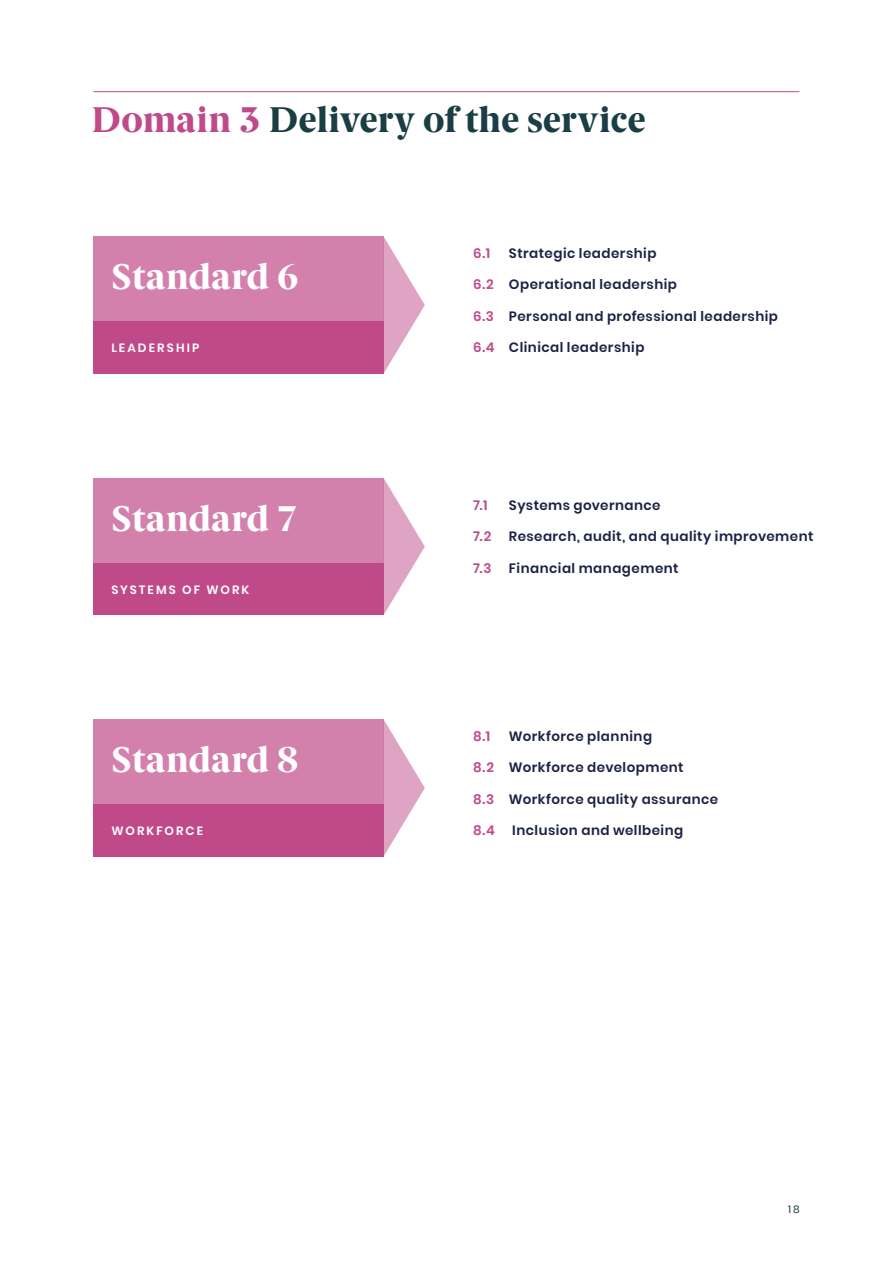
<style>
.page{position:relative;width:893px;height:1263px;background:#fff}
.page>*{position:absolute;margin:0;border:0;box-sizing:border-box;transform-origin:0 0}
.t1{font:800 36px "Berlingske Serif";letter-spacing:.02em;color:#fff}
.t2{font:800 36px "Berlingske Serif";letter-spacing:.005em;color:#193e44}
.t3{font:600 13.5px "Poppins";letter-spacing:.035em;color:#1c2244}
.t4{font:600 13.5px "Poppins";color:#c04a89}
.t5{font:600 12px "Poppins";letter-spacing:.175em;color:#fff}
.t6{font:10.5px "Poppins";color:#193e44}
.s1{color:#c04a89}
</style>
<div class="page">
<div style="left:94px;top:321px;width:290px;height:52px;background:#c04a89"></div>
<div style="left:94px;top:562px;width:290px;height:53px;background:#c04a89"></div>
<div style="left:94px;top:804px;width:290px;height:52px;background:#c04a89"></div>
<div style="left:94px;top:237px;width:290px;height:84px;background:#d380ac"></div>
<div style="left:94px;top:478px;width:290px;height:84px;background:#d380ac"></div>
<div style="left:94px;top:720px;width:290px;height:84px;background:#d380ac"></div>
<svg style="left:384px;top:237px;width:41px;height:136px"></svg>
<svg style="left:384px;top:479px;width:41px;height:135px"></svg>
<svg style="left:384px;top:720px;width:41px;height:136px"></svg>
<hr style="left:94px;top:91px;width:705px;height:1px;background:#c04a89">
<h1 class="t2" style="left:92px;top:93px;width:555px"><span class="s1">Domain 3</span> Delivery of the service</h1>
<h1 class="t1" style="left:111px;top:250px;width:189px">Standard 6</h1>
<p class="t5" style="left:111px;top:341px;width:90px">LEADERSHIP</p>
<h1 class="t1" style="left:111px;top:492px;width:189px">Standard 7</h1>
<p class="t5" style="left:111px;top:583px;width:140px">SYSTEMS OF WORK</p>
<h1 class="t1" style="left:111px;top:733px;width:189px">Standard 8</h1>
<p class="t5" style="left:111px;top:824px;width:93px">WORKFORCE</p>
<p class="t4" style="left:473px;top:245px;width:19px">6.1</p>
<p class="t3" style="left:509px;top:245px;width:149px">Strategic leadership</p>
<p class="t3" style="left:473px;top:277px;width:205px"><span class="s1">6.2</span> Operational leadership</p>
<p class="t3" style="left:473px;top:308px;width:306px"><span class="s1">6.3</span> Personal and professional leadership</p>
<p class="t3" style="left:473px;top:340px;width:173px"><span class="s1">6.4</span> Clinical leadership</p>
<p class="t4" style="left:473px;top:497px;width:16px">7.1</p>
<p class="t3" style="left:509px;top:497px;width:153px">Systems governance</p>
<p class="t4" style="left:473px;top:529px;width:20px">7.2</p>
<p class="t3" style="left:509px;top:529px;width:306px">Research, audit, and quality improvement</p>
<p class="t4" style="left:473px;top:560px;width:20px">7.3</p>
<p class="t3" style="left:509px;top:560px;width:171px">Financial management</p>
<p class="t4" style="left:473px;top:728px;width:19px">8.1</p>
<p class="t3" style="left:509px;top:728px;width:145px">Workforce planning</p>
<p class="t3" style="left:473px;top:760px;width:212px"><span class="s1">8.2</span> Workforce development</p>
<p class="t3" style="left:473px;top:791px;width:247px"><span class="s1">8.3</span> Workforce quality assurance</p>
<p class="t4" style="left:473px;top:823px;width:23px">8.4</p>
<p class="t3" style="left:512px;top:823px;width:173px">Inclusion and wellbeing</p>
<p class="t6" style="left:788px;top:1203px;width:13px">18</p>
</div>
